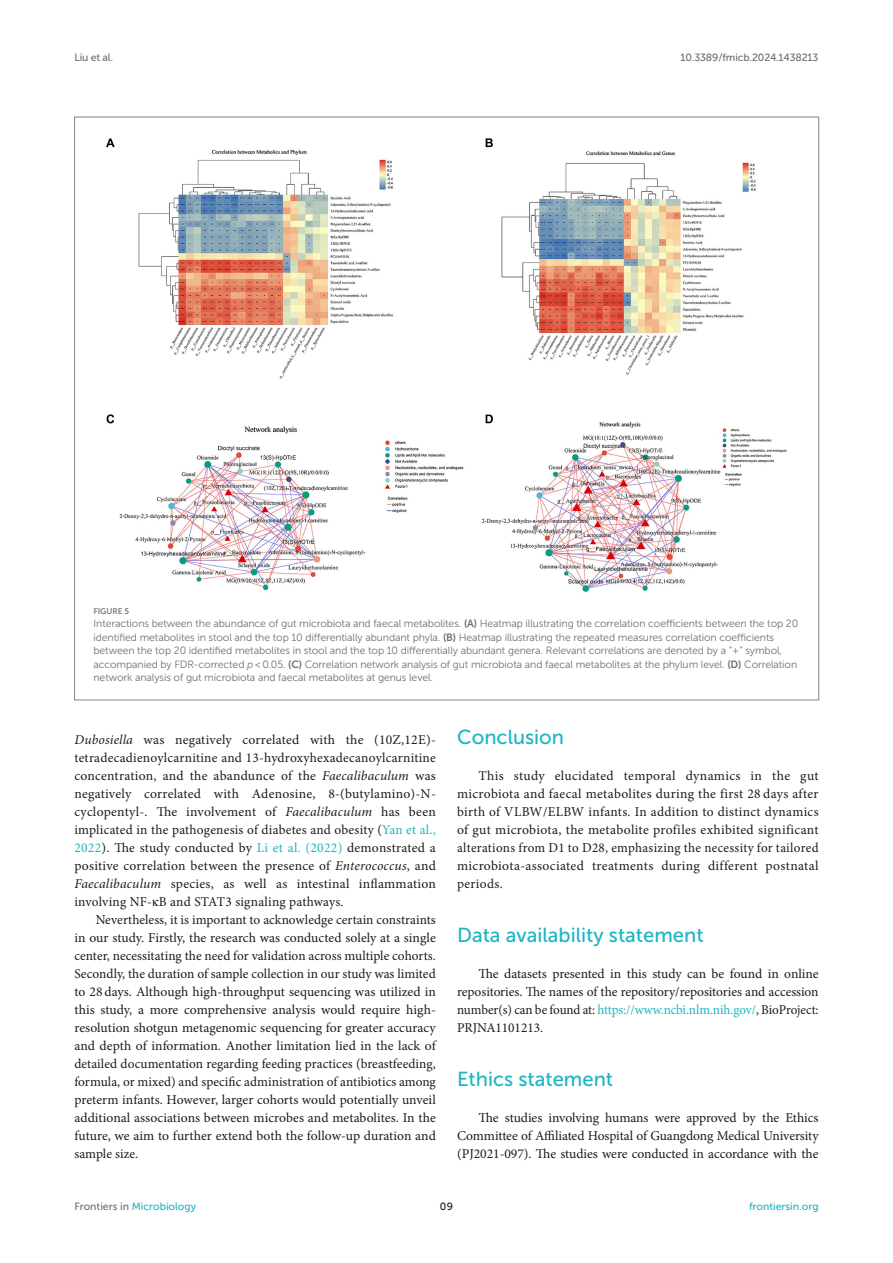
<style>
.page{position:relative;width:893px;height:1263px;background:#fff}
.page>*{position:absolute;margin:0;border:0;box-sizing:border-box;transform-origin:0 0}
.HEAD_1{font:20.25px "Museo Sans 500";color:#1db5c3}
.TEXT{font:13.5px/18px "Minion Pro";letter-spacing:.01em;color:#1b1c1b;text-align:justify}
.TEXT_FLUSH{font:13.5px/18px "Minion Pro";letter-spacing:-.005em;color:#1b1c1b;text-align:justify}
.FIG_LEG{font:10.5px/13.5px "Museo Sans 300";letter-spacing:-.01em;color:#706f70}
.t1{font:10.5px "Museo Sans 500";color:#1db5c3}
.t2{font:10.5px "Museo Sans 500";letter-spacing:-.015em;color:#706f70}
.t3{font:10.5px "Museo Sans 500";color:#1b1c1b}
.FIG_HD{font:8.25px "Museo Sans 700";letter-spacing:-.01em;color:#7e7f7f}
.s1{font-family:"Museo Sans 700"}
.s2{font-style:italic}
.s3{color:#1db5c3}
.s4{font-family:"STIX General"}
.s5{color:#706f70}
</style>
<div class="page">
<img style="left:106px;top:138px;width:681px;height:454px">
<p class="t2" style="left:74px;top:51px;width:40px">Liu et al.</p>
<p class="t2" style="left:681px;top:51px;width:139px">10.3389/fmicb.2024.1438213</p>
<p class="FIG_HD" style="left:94px;top:606px;width:37px">FIGURE 5</p>
<p class="FIG_LEG" style="left:94px;top:617px;width:706px">Interactions between the abundance of gut microbiota and faecal metabolites. <span class="s1">(A)</span> Heatmap illustrating the correlation coefficients between the top 20 identified metabolites in stool and the top 10 differentially abundant phyla. <span class="s1">(B)</span> Heatmap illustrating the repeated measures correlation coefficients between the top 20 identified metabolites in stool and the top 10 differentially abundant genera. Relevant correlations are denoted by a “+” symbol, accompanied by FDR-corrected <span class="s2">p</span> &lt; 0.05. <span class="s1">(C)</span> Correlation network analysis of gut microbiota and faecal metabolites at the phylum level. <span class="s1">(D)</span> Correlation network analysis of gut microbiota and faecal metabolites at genus level.</p>
<p class="TEXT" style="left:74px;top:731px;width:363px"><span class="s2">Dubosiella</span> was negatively correlated with the (10Z,12E)- tetradecadienoylcarnitine and 13-hydroxyhexadecanoylcarnitine concentration, and the abandunce of the <span class="s2">Faecalibaculum</span> was negatively correlated with Adenosine, 8-(butylamino)-N&shy;cyclopentyl-. The involvement of <span class="s2">Faecalibaculum</span> has been implicated in the pathogenesis of diabetes and obesity (<span class="s3">Yan et al., 2022</span>). The study conducted by <span class="s3">Li et al. (2022)</span> demonstrated a positive correlation between the presence of <span class="s2">Enterococcus</span>, and <span class="s2">Faecalibaculum</span> species, as well as intestinal inflammation involving NF-<span class="s4">κ</span>B and STAT3 signaling pathways.</p>
<p class="TEXT" style="left:74px;top:911px;width:363px;text-indent:21px">Nevertheless, it is important to acknowledge certain constraints in our study. Firstly, the research was conducted solely at a single center, necessitating the need for validation across multiple cohorts.<br>Secondly, the duration of sample collection in our study was limited to 28 days. Although high-throughput sequencing was utilized in this study, a more comprehensive analysis would require high&shy;resolution shotgun metagenomic sequencing for greater accuracy and depth of information. Another limitation lied in the lack of detailed documentation regarding feeding practices (breastfeeding, formula, or mixed) and specific administration of antibiotics among preterm infants. However, larger cohorts would potentially unveil additional associations between microbes and metabolites. In the future, we aim to further extend both the follow-up duration and sample size.</p>
<p class="HEAD_1" style="left:457px;top:726px;width:108px">Conclusion</p>
<p class="TEXT_FLUSH" style="left:457px;top:767px;width:363px;text-indent:21px">This study elucidated temporal dynamics in the gut microbiota and faecal metabolites during the first 28 days after birth of VLBW/ELBW infants. In addition to distinct dynamics of gut microbiota, the metabolite profiles exhibited significant alterations from D1 to D28, emphasizing the necessity for tailored microbiota-associated treatments during different postnatal periods.</p>
<p class="HEAD_1" style="left:457px;top:924px;width:248px">Data availability statement</p>
<p class="TEXT_FLUSH" style="left:457px;top:965px;width:363px;text-indent:21px">The datasets presented in this study can be found in online repositories. The names of the repository/repositories and accession number(s) can be found at: <span class="s3">https://www.ncbi.nlm.nih.gov/</span>, BioProject:<br>PRJNA1101213.</p>
<p class="HEAD_1" style="left:457px;top:1068px;width:158px">Ethics statement</p>
<p class="TEXT_FLUSH" style="left:457px;top:1109px;width:363px;text-indent:21px">The studies involving humans were approved by the Ethics Committee of Affiliated Hospital of Guangdong Medical University (PJ2021-097). The studies were conducted in accordance with the</p>
<p class="t1" style="left:74px;top:1200px;width:123px"><span class="s5">Frontiers in</span> Microbiology</p>
<p class="t3" style="left:440px;top:1200px;width:15px">09</p>
<p class="t1" style="left:749px;top:1200px;width:71px">frontiersin.org</p>
</div>
